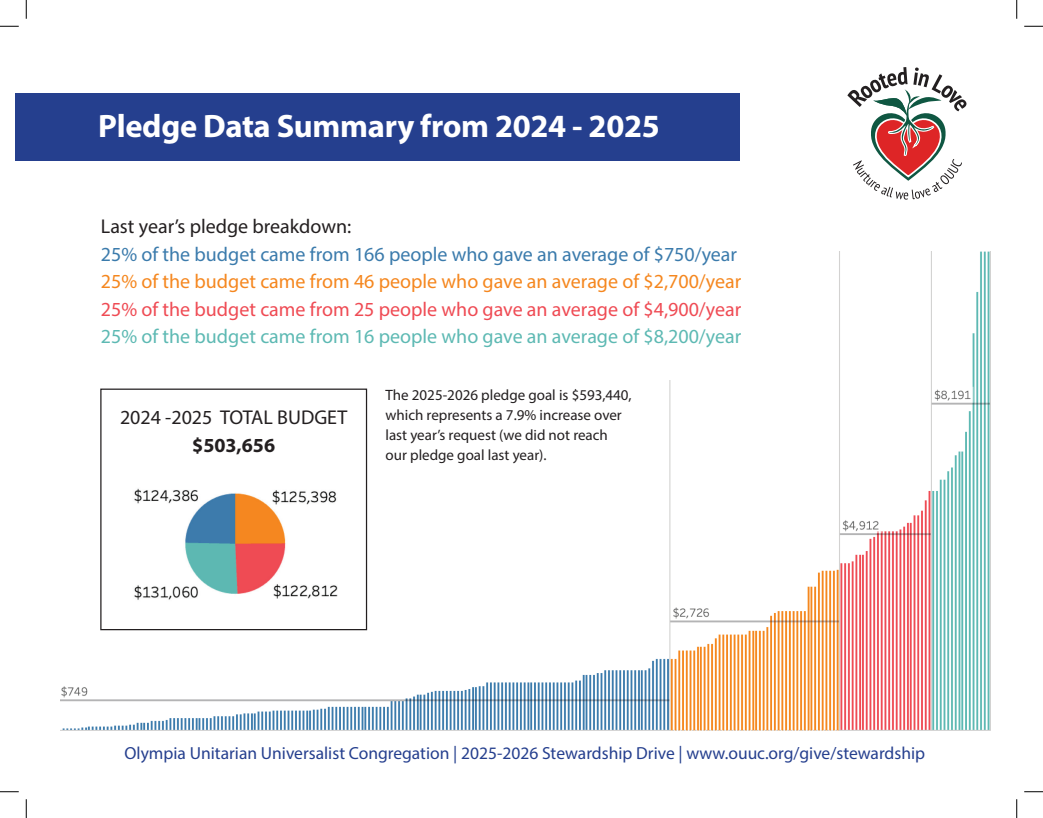
<style>
.page{position:relative;width:1043px;height:818px;background:#fff}
.page>*{position:absolute;margin:0;border:0;box-sizing:border-box;transform-origin:0 0}
.t1{font:700 32.5px "Myriad Pro";letter-spacing:-.01em;color:#fff}
.t2{font:20px "Myriad Pro";color:#f5871f}
.t3{font:20px "Myriad Pro";color:#ef4b54}
.t4{font:20px "Myriad Pro";color:#5db9b3}
.t5{font:20px "Myriad Pro";color:#3b7bac}
.t6{font:20px "Myriad Pro";color:#231f20}
.t7{font:700 20px "Myriad Pro";color:#231f20}
.t8{font:17.5px "Myriad Pro";color:#253f8e}
.t9{font:15px/20px "Myriad Pro";color:#231f20}
</style>
<div class="page">
<img style="left:60px;top:252px;width:931px;height:479px">
<div style="left:644px;top:231px;width:41px;height:149px;background:#fff"></div>
<div style="left:15px;top:93px;width:724px;height:67px;background:#253f8e"></div>
<img style="left:102px;top:453px;width:263px;height:175px">
<svg style="left:847px;top:67px;width:119px;height:133px"></svg>
<div style="left:100px;top:388px;width:267px;height:242px;border:1px solid #231f20"></div>
<svg style="left:0;top:25px;width:19px;height:2px"></svg>
<svg style="left:1024px;top:25px;width:18px;height:2px"></svg>
<svg style="left:0;top:791px;width:19px;height:1px"></svg>
<svg style="left:1024px;top:791px;width:18px;height:1px"></svg>
<svg style="left:25px;top:0;width:2px;height:19px"></svg>
<svg style="left:25px;top:799px;width:2px;height:19px"></svg>
<svg style="left:1016px;top:0;width:1px;height:19px"></svg>
<svg style="left:1016px;top:799px;width:1px;height:19px"></svg>
<p class="t1" style="left:98px;top:105px;width:563px">Pledge Data Summary from 2024 - 2025</p>
<p class="t6" style="left:101px;top:213px;width:252px">Last year’s pledge breakdown:</p>
<p class="t5" style="left:101px;top:242px;width:637px">25% of the budget came from 166 people who gave an average of $750/year</p>
<p class="t2" style="left:101px;top:269px;width:642px">25% of the budget came from 46 people who gave an average of $2,700/year</p>
<p class="t3" style="left:101px;top:297px;width:642px">25% of the budget came from 25 people who gave an average of $4,900/year</p>
<p class="t4" style="left:101px;top:324px;width:642px">25% of the budget came from 16 people who gave an average of $8,200/year</p>
<p class="t6" style="left:120px;top:405px;width:229px">2024 -2025 TOTAL BUDGET</p>
<p class="t7" style="left:192px;top:431px;width:84px">$503,656</p>
<p class="t9" style="left:385px;top:384px;width:248px">The 2025-2026 pledge goal is $593,440, which represents a 7.9% increase over last year’s request (we did not reach our pledge goal last year).</p>
<p class="t8" style="left:124px;top:742px;width:802px">Olympia Unitarian Universalist Congregation | 2025-2026 Stewardship Drive | www.ouuc.org/give/stewardship</p>
</div>
